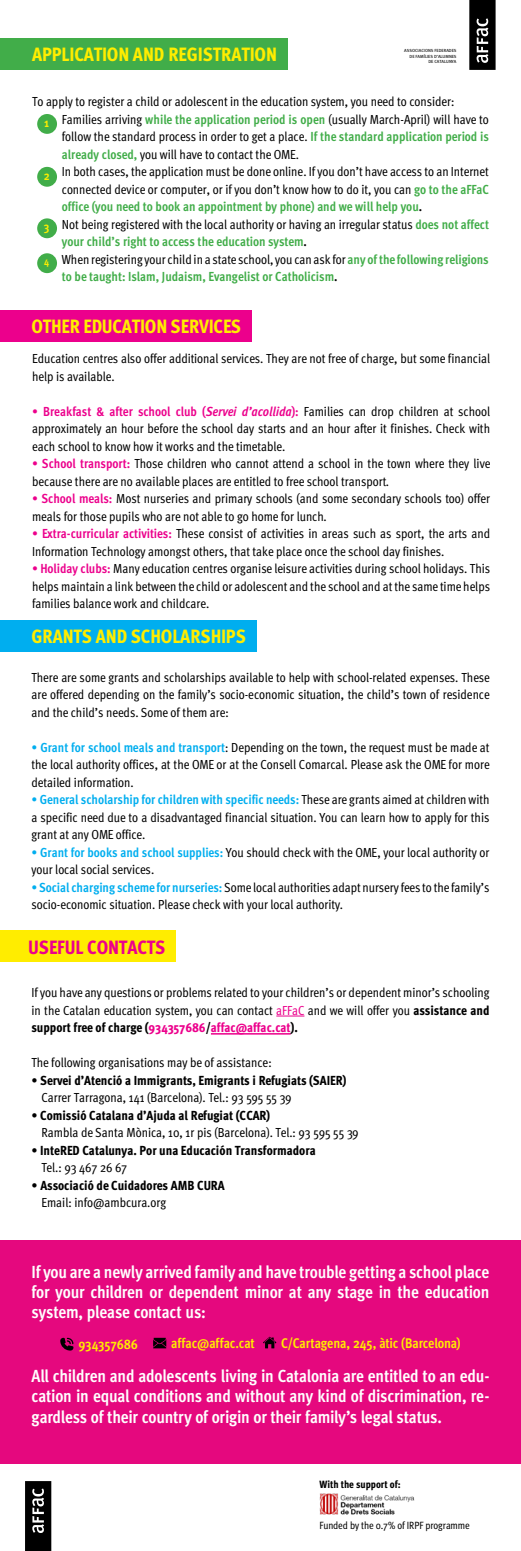
<style>
.page{position:relative;width:521px;height:1551px;background:#fff}
.page>*{position:absolute;margin:0;border:0;box-sizing:border-box;transform-origin:0 0}
.t1{font:800 condensed 19.25px "FF Meta Pro";letter-spacing:-.01em;color:#ffed00}
.t2{font:800 condensed 19.25px "FF Meta Pro";letter-spacing:-.005em;color:#ec008c}
.t3{font:700 condensed 17.5px/20.1px "FF Meta Pro";letter-spacing:-.015em;color:#fff;text-align:justify}
.t4{font:700 condensed 14px "FF Meta Pro";letter-spacing:-.015em;color:#ffed00}
.t5{font:condensed 13.12px/17.5px "FF Meta Pro";color:#000}
.t6{font:800 condensed 13.12px "FF Meta Pro";color:#000}
.t7{font:700 condensed 12.25px "FF Meta Pro";color:#ffed00}
.t8{font:condensed 10.5px "FF Meta Pro";letter-spacing:-.01em;color:#000}
.t9{font:800 condensed 10.5px "FF Meta Pro";letter-spacing:-.01em;color:#000}
.t10{font:700 condensed 10.5px "FF Meta Pro";color:#ffed00}
.t11{font:4.46px/5.3px "FF Meta Pro";color:#000;text-align:right}
.s1{font-weight:700;color:#41ad49}
.s2{font-weight:700}
.s3{font-weight:700;color:#ec008c}
.s4{font-weight:700;font-style:italic;color:#ec008c}
.s5{font-weight:700;color:#00aeef}
.s6{color:#ec008c}
.s7{font-weight:800}
.s8{font-weight:800;color:#ec008c}
</style>
<div class="page">
<div style="left:0;top:1240px;width:521px;height:223px;background:#e5087e"></div>
<svg style="left:25px;top:1481px;width:26px;height:69px;background:#212121"></svg>
<svg style="left:469px;top:0;width:26px;height:70px;background:#232323"></svg>
<div style="left:0;top:38px;width:288px;height:32px;background:#41ad49"></div>
<div style="left:0;top:310px;width:251px;height:32px;background:#ec008c"></div>
<div style="left:0;top:620px;width:256px;height:32px;background:#00aeef"></div>
<div style="left:0;top:930px;width:175px;height:32px;background:#ffed00"></div>
<div style="left:37px;top:253px;width:20px;height:20px;background:#41ad49;border-radius:50%"></div>
<div style="left:37px;top:218px;width:20px;height:20px;background:#41ad49;border-radius:50%"></div>
<div style="left:37px;top:167px;width:20px;height:20px;background:#41ad49;border-radius:50%"></div>
<div style="left:37px;top:114px;width:20px;height:20px;background:#41ad49;border-radius:50%"></div>
<svg style="left:276px;top:1015px;width:28px;height:1px"></svg>
<hr style="left:211px;top:1033px;width:80px;height:1px;background:#ec008c">
<svg style="left:153px;top:1337px;width:13px;height:11px"></svg>
<svg style="left:60px;top:1337px;width:13px;height:13px"></svg>
<svg style="left:263px;top:1336px;width:13px;height:12px"></svg>
<img style="left:319px;top:1493px;width:96px;height:22px">
<h1 class="t1" style="left:32px;top:40px;width:246px">APPLICATION AND REGISTRATION</h1>
<p class="t11" style="left:404px;top:48px;width:54px">ASSOCIACIONS FEDERADES<br>DE FAMÍLIES D’ALUMNES</p>
<p class="t11" style="left:428px;top:58px;width:30px">DE CATALUNYA</p>
<p class="t5" style="left:62px;top:92px;width:429px;text-indent:-30px">To apply to register a child or adolescent in the education system, you need to consider:<br>Families arriving <span class="s1">while the application period is open</span> (usually March-April) will have to follow the standard process in order to get a place. <span class="s1">If the standard application period is already closed,</span> you will have to contact the OME.<br>In both cases, the application must be done online. If you don’t have access to an Internet connected device or computer, or if you don’t know how to do it, you can <span class="s1">go to the aFFaC office (you need to book an appointment by phone) and we will help you</span><span class="s2">.<br></span>Not being registered with the local authority or having an irregular status <span class="s1">does not affect your child’s right to access the education system</span><span class="s2">.<br></span>When registering your child in a state school, you can ask for <span class="s1">any of the following religions to be taught: Islam, Judaism, Evangelist or Catholicism</span><span class="s2">.</span></p>
<p class="t7" style="left:44px;top:113px;width:7px">1</p>
<p class="t7" style="left:44px;top:166px;width:7px">2</p>
<p class="t7" style="left:44px;top:217px;width:7px">3</p>
<p class="t10" style="left:44px;top:253px;width:7px">4</p>
<h1 class="t1" style="left:32px;top:312px;width:211px">OTHER EDUCATION SERVICES</h1>
<p class="t5" style="left:32px;top:349px;width:459px">Education centres also offer additional services. They are not free of charge, but some financial help is available.</p>
<p class="t5" style="left:32px;top:401px;width:459px;text-align:justify"><span class="s3">• Breakfast &amp; after school club (</span><span class="s4">Servei d’acollida</span><span class="s3">):</span> Families can drop children at school approximately an hour before the school day starts and an hour after it finishes. Check with each school to know how it works and the timetable.</p>
<p class="t5" style="left:32px;top:454px;width:460px"><span class="s3">• School transport:</span> Those children who cannot attend a school in the town where they live because there are no available places are entitled to free school transport.</p>
<p class="t5" style="left:32px;top:489px;width:459px"><span class="s3">• School meals:</span> Most nurseries and primary schools (and some secondary schools too) offer meals for those pupils who are not able to go home for lunch.</p>
<p class="t5" style="left:32px;top:524px;width:459px"><span class="s3">• Extra-curricular activities:</span> These consist of activities in areas such as sport, the arts and<br>Information Technology amongst others, that take place once the school day finishes.</p>
<p class="t5" style="left:32px;top:559px;width:459px;text-align:justify"><span class="s3">• Holiday clubs:</span> Many education centres organise leisure activities during school holidays. This helps maintain a link between the child or adolescent and the school and at the same time helps families balance work and childcare.</p>
<h1 class="t1" style="left:32px;top:622px;width:216px">GRANTS AND SCHOLARSHIPS</h1>
<p class="t5" style="left:32px;top:667px;width:460px;text-align:justify">There are some grants and scholarships available to help with school-related expenses. These are offered depending on the family’s socio-economic situation, the child’s town of residence and the child’s needs. Some of them are:</p>
<p class="t5" style="left:32px;top:737px;width:460px;text-align:justify"><span class="s5">• Grant for school meals and transport</span>: Depending on the town, the request must be made at the local authority offices, at the OME or at the Consell Comarcal. Please ask the OME for more detailed information.</p>
<p class="t5" style="left:32px;top:790px;width:459px;text-align:justify"><span class="s5">• General scholarship for children with specific needs:</span> These are grants aimed at children with a specific need due to a disadvantaged financial situation. You can learn how to apply for this grant at any OME office.</p>
<p class="t5" style="left:32px;top:842px;width:459px"><span class="s5">• Grant for books and school supplies:</span> You should check with the OME, your local authority or your local social services.</p>
<p class="t5" style="left:32px;top:877px;width:459px"><span class="s5">• Social charging scheme for nurseries:</span> Some local authorities adapt nursery fees to the family’s socio-economic situation. Please check with your local authority.</p>
<h1 class="t2" style="left:28px;top:932px;width:139px">USEFUL CONTACTS</h1>
<p class="t5" style="left:32px;top:982px;width:459px;text-align:justify">If you have any questions or problems related to your children’s or dependent minor’s schooling in the Catalan education system, you can contact <span class="s6">aFFaC</span> and we will offer you <span class="s7">assistance and support free of charge (</span><span class="s8">934357686</span><span class="s7">/</span><span class="s8">affac@affac.cat</span><span class="s7">).</span></p>
<p class="t5" style="left:32px;top:1052px;width:242px">The following organisations may be of assistance:</p>
<p class="t6" style="left:32px;top:1069px;width:316px">• Servei d’Atenció a Immigrants, Emigrants i Refugiats (SAIER)</p>
<p class="t5" style="left:41px;top:1087px;width:252px">Carrer Tarragona, 141 (Barcelona). Tel.: 93 595 55 39</p>
<p class="t6" style="left:32px;top:1104px;width:240px">• Comissió Catalana d’Ajuda al Refugiat (CCAR)</p>
<p class="t5" style="left:41px;top:1122px;width:319px">Rambla de Santa Mònica, 10, 1r pis (Barcelona). Tel.: 93 595 55 39</p>
<p class="t6" style="left:32px;top:1139px;width:286px">• InteRED Catalunya. Por una Educación Transformadora</p>
<p class="t5" style="left:41px;top:1157px;width:87px">Tel.: 93 467 26 67</p>
<p class="t6" style="left:32px;top:1174px;width:195px">• Associació de Cuidadores AMB CURA</p>
<p class="t5" style="left:41px;top:1192px;width:126px">Email: info@ambcura.org</p>
<h2 class="t3" style="left:32px;top:1260px;width:459px">If you are a newly arrived family and have trouble getting a school place for your children or dependent minor at any stage in the education system, please contact us:</h2>
<p class="t4" style="left:78px;top:1333px;width:61px">934357686</p>
<p class="t4" style="left:171px;top:1332px;width:85px">affac@affac.cat</p>
<p class="t4" style="left:281px;top:1332px;width:181px">C/Cartagena, 245, àtic (Barcelona)</p>
<h2 class="t3" style="left:32px;top:1364px;width:459px">All children and adolescents living in Catalonia are entitled to an edu&shy;cation in equal conditions and without any kind of discrimination, re&shy;gardless of their country of origin or their family’s legal status.</h2>
<p class="t9" style="left:319px;top:1476px;width:83px">With the support of:</p>
<p class="t8" style="left:319px;top:1517px;width:152px">Funded by the 0.7% of IRPF programme</p>
</div>
